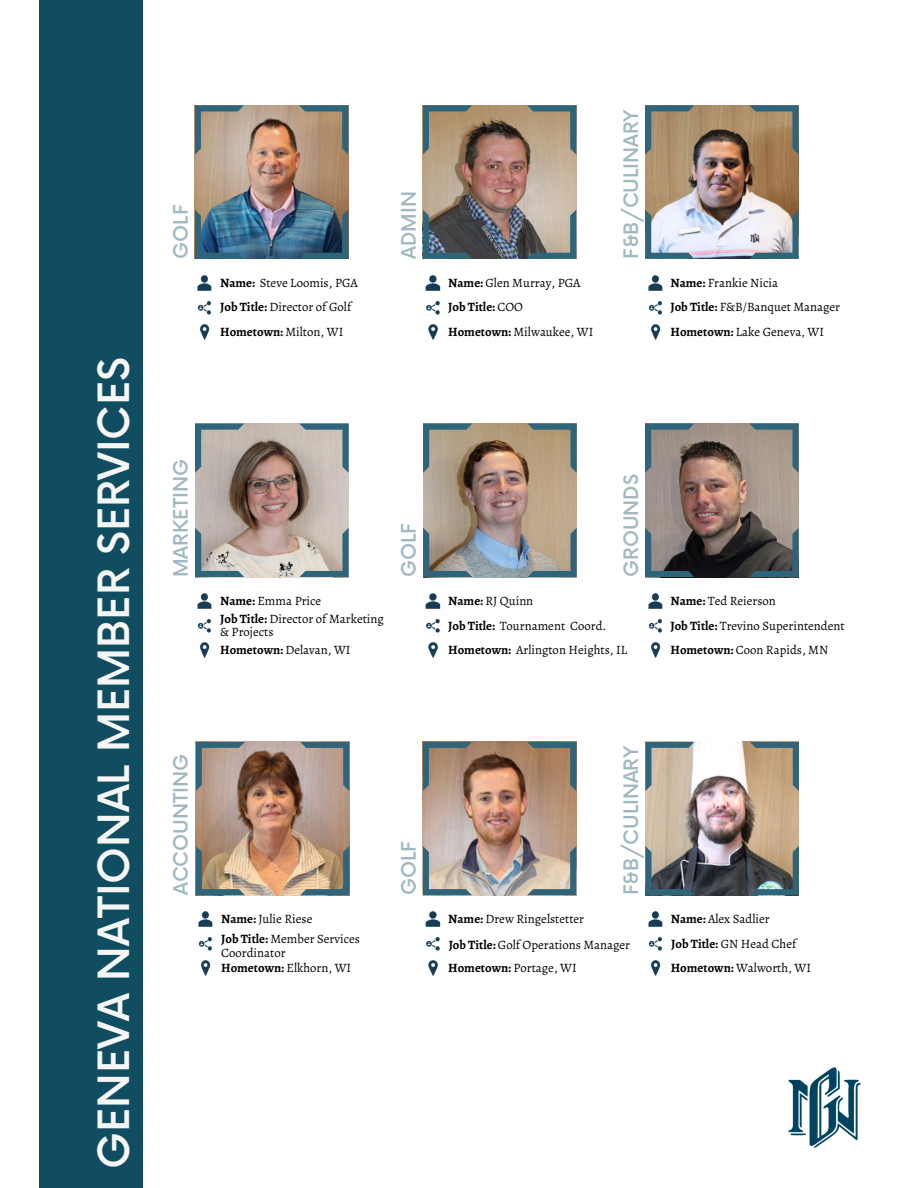
<style>
.page{position:relative;width:918px;height:1188px;background:#fff}
.page>*{position:absolute;margin:0;border:0;box-sizing:border-box;transform-origin:0 0}
.t1{font:500 42px "Now";color:#f6f6f4}
.t2{font:500 19.5px "Now";color:#2f657a}
.t3{font:12.75px/24.6px "Alegreya";color:#000}
.t4{font:700 12.75px "Alegreya";color:#000}
.s1{font-weight:700}
.s2{font-weight:400}
</style>
<div class="page">
<div style="left:39px;top:0;width:103px;height:1188px;background:#104d61"></div>
<img style="left:789px;top:1068px;width:72px;height:80px">
<img style="left:645px;top:742px;width:154px;height:153px">
<img style="left:648px;top:911px;width:15px;height:65px">
<img style="left:423px;top:742px;width:153px;height:153px">
<img style="left:425px;top:911px;width:16px;height:65px">
<img style="left:196px;top:742px;width:153px;height:153px">
<img style="left:198px;top:911px;width:15px;height:65px">
<img style="left:645px;top:423px;width:154px;height:154px">
<img style="left:648px;top:593px;width:15px;height:65px">
<svg style="left:195px;top:423px;width:154px;height:154px;background:#a79e97"></svg>
<img style="left:197px;top:593px;width:15px;height:65px">
<img style="left:423px;top:105px;width:153px;height:154px">
<img style="left:425px;top:275px;width:16px;height:65px">
<img style="left:645px;top:105px;width:154px;height:154px">
<img style="left:648px;top:275px;width:15px;height:65px">
<img style="left:423px;top:423px;width:154px;height:154px">
<img style="left:425px;top:593px;width:16px;height:65px">
<img style="left:195px;top:105px;width:153px;height:154px">
<img style="left:197px;top:275px;width:15px;height:65px">
<h1 class="t1" style="left:91px;top:1169px;width:814px;rotate:-90deg">GENEVA NATIONAL MEMBER SERVICES</h1>
<h2 class="t2" style="left:170px;top:259px;width:55px;rotate:-90deg">GOLF</h2>
<p class="t3" style="left:220px;top:270px;width:139px"><span class="s1">Name:</span> Steve Loomis, PGA<br><span class="s1">Job Title:</span> Director of Golf<br><span class="s1">Hometown:</span> Milton, WI</p>
<h2 class="t2" style="left:398px;top:259px;width:69px;rotate:-90deg">ADMIN</h2>
<p class="t3" style="left:448px;top:270px;width:134px"><span class="s1">Name:</span> Glen Murray, PGA</p>
<p class="t3" style="left:448px;top:319px;width:147px"><span class="s1">Hometown:</span> Milwaukee, WI</p>
<p class="t4" style="left:448px;top:298px;width:76px">Job Title: <span class="s2">COO</span></p>
<h2 class="t2" style="left:620px;top:259px;width:151px;rotate:-90deg">F&amp;B/CULINARY</h2>
<p class="t3" style="left:671px;top:270px;width:171px"><span class="s1">Name:</span> Frankie Nicia<br><span class="s1">Job Title:</span> F&amp;B/Banquet Manager<br><span class="s1">Hometown:</span> Lake Geneva, WI</p>
<h2 class="t2" style="left:170px;top:577px;width:120px;rotate:-90deg">MARKETING</h2>
<p class="t3" style="left:220px;top:592px;width:165px;line-height:18.1px"><span class="s1">Name:</span> Emma Price<br><span class="s1">Job Title:</span> Director of Marketing</p>
<p class="t3" style="left:220px;top:623px;width:132px;line-height:18.1px">&amp; Projects<br><span class="s1">Hometown:</span> Delavan, WI</p>
<h2 class="t2" style="left:398px;top:577px;width:55px;rotate:-90deg">GOLF</h2>
<h2 class="t2" style="left:620px;top:577px;width:104px;rotate:-90deg">GROUNDS</h2>
<p class="t3" style="left:448px;top:589px;width:181px"><span class="s1">Name:</span> RJ Quinn<br><span class="s1">Job Title:</span> Tournament Coord.<br><span class="s1">Hometown:</span> Arlington Heights, IL</p>
<p class="t3" style="left:671px;top:589px;width:176px"><span class="s1">Name:</span> Ted Reierson<br><span class="s1">Job Title:</span> Trevino Superintendent<br><span class="s1">Hometown:</span> Coon Rapids, MN</p>
<h2 class="t2" style="left:170px;top:895px;width:143px;rotate:-90deg">ACCOUNTING</h2>
<p class="t3" style="left:221px;top:909px;width:140px;line-height:20px"><span class="s1">Name:</span> Julie Riese<br><span class="s1">Job Title:</span> Member Services</p>
<p class="t3" style="left:221px;top:945px;width:132px;line-height:15.3px">Coordinator<br><span class="s1">Hometown:</span> Elkhorn, WI</p>
<h2 class="t2" style="left:398px;top:895px;width:55px;rotate:-90deg">GOLF</h2>
<h2 class="t2" style="left:620px;top:895px;width:151px;rotate:-90deg">F&amp;B/CULINARY</h2>
<p class="t3" style="left:448px;top:906px;width:183px;line-height:25.5px"><span class="s1">Name:</span> Drew Ringelstetter<br><span class="s1">Job Title:</span> Golf Operations Manager</p>
<p class="t3" style="left:448px;top:956px;width:130px"><span class="s1">Hometown:</span> Portage, WI</p>
<p class="t3" style="left:671px;top:907px;width:142px"><span class="s1">Name:</span> Alex Sadlier<br><span class="s1">Job Title:</span> GN Head Chef<br><span class="s1">Hometown:</span> Walworth, WI</p>
</div>
